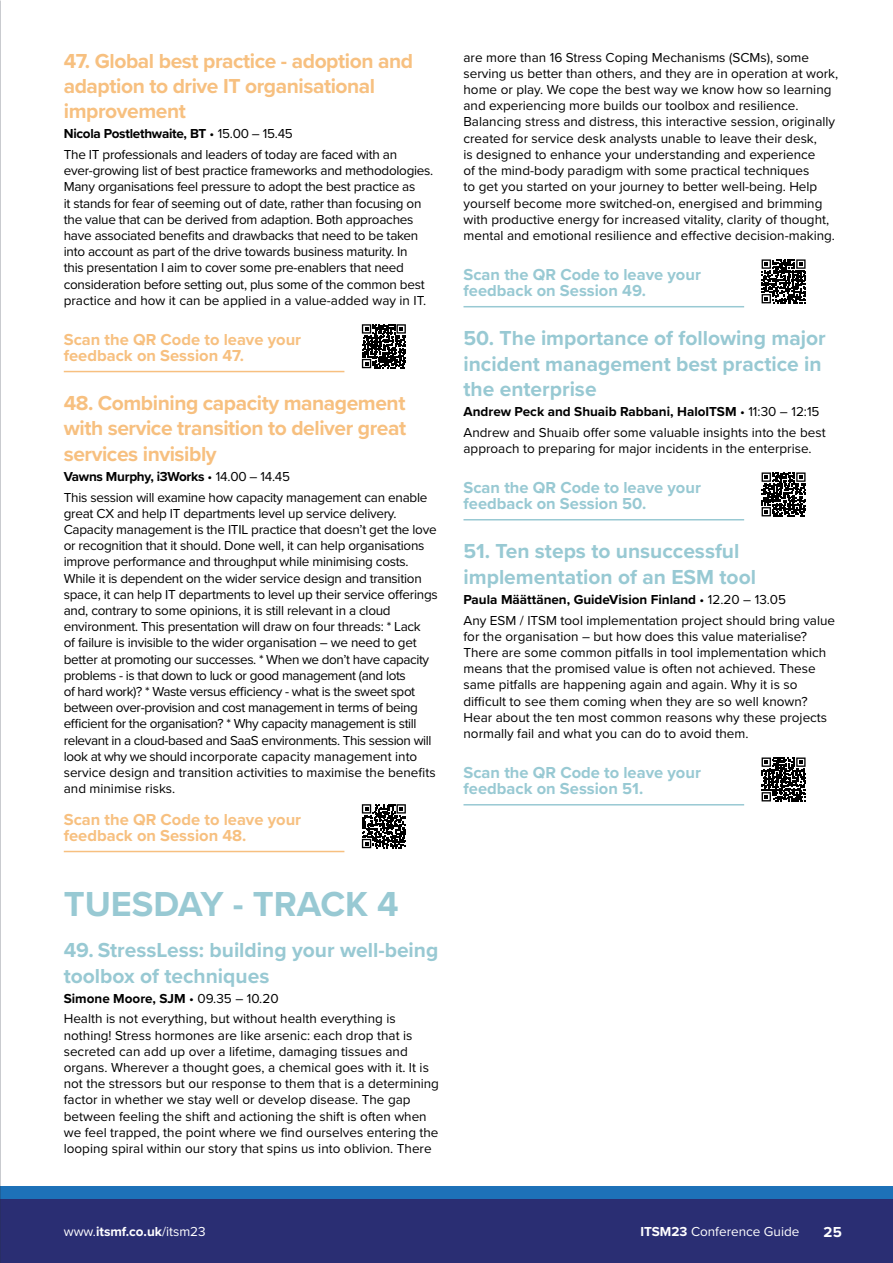
<style>
.page{position:relative;width:893px;height:1263px;background:#fff}
.page>*{position:absolute;margin:0;border:0;box-sizing:border-box;transform-origin:0 0}
.t1{font:700 36px "Proxima Nova";color:#98c9d3}
.t2{font:700 21px/25.2px "Proxima Nova";color:#98c9d3}
.t3{font:700 21px/25.2px "Proxima Nova";letter-spacing:-.02em;color:#f7c080}
.t4{font:700 16.5px/16.2px "Proxima Nova";color:#98c9d3}
.t5{font:700 16.5px/16.2px "Proxima Nova";color:#f7c080}
.t6{font:700 15px "Proxima Nova";color:#fff}
.t7{font:13.5px/16.2px "Proxima Nova";color:#000}
.t8{font:13.5px/16.2px "Proxima Nova";letter-spacing:-.02em;color:#000}
.t9{font:13.5px "Proxima Nova";color:#fff}
.s1{font-weight:700}
</style>
<div class="page">
<div style="left:0;top:1197px;width:893px;height:66px;background:#2a2e73"></div>
<div style="left:0;top:1186px;width:893px;height:13px;background:#1d71b8"></div>
<svg style="left:362px;top:324px;width:44px;height:44px"></svg>
<hr style="left:64px;top:371px;width:280px;height:1px;background:#f7c080">
<svg style="left:362px;top:804px;width:44px;height:44px"></svg>
<hr style="left:64px;top:851px;width:280px;height:1px;background:#f7c080">
<svg style="left:761px;top:259px;width:45px;height:45px"></svg>
<svg style="left:762px;top:259px;width:43px;height:44px"></svg>
<hr style="left:463px;top:306px;width:281px;height:1px;background:#98c9d3">
<svg style="left:762px;top:472px;width:43px;height:44px"></svg>
<hr style="left:463px;top:519px;width:281px;height:1px;background:#98c9d3">
<svg style="left:762px;top:757px;width:43px;height:44px"></svg>
<hr style="left:463px;top:804px;width:281px;height:1px;background:#98c9d3">
<h2 class="t3" style="left:64px;top:48px;width:351px">47. Global best practice - adoption and adaption to drive IT organisational improvement</h2>
<p class="t8" style="left:64px;top:123px;width:335px;line-height:20.4px"><span class="s1">Nicola Postlethwaite, BT</span> • 15.00 – 15.45<br>The IT professionals and leaders of today are faced with an</p>
<p class="t8" style="left:64px;top:162px;width:371px">ever-growing list of best practice frameworks and methodologies.<br>Many organisations feel pressure to adopt the best practice as<br>it stands for fear of seeming out of date, rather than focusing on the value that can be derived from adaption. Both approaches have associated benefits and drawbacks that need to be taken into account as part of the drive towards business maturity. In<br>this presentation I aim to cover some pre-enablers that need consideration before setting out, plus some of the common best practice and how it can be applied in a value-added way in IT.</p>
<p class="t5" style="left:64px;top:331px;width:239px">Scan the QR Code to leave your feedback on Session 47.</p>
<h2 class="t3" style="left:64px;top:390px;width:344px;text-align:justify">48. Combining capacity management with service transition to deliver great services invisibly</h2>
<p class="t8" style="left:64px;top:466px;width:365px;line-height:20.4px"><span class="s1">Vawns Murphy, i3Works</span> • 14.00 – 14.45<br>This session will examine how capacity management can enable</p>
<p class="t8" style="left:64px;top:505px;width:375px">great CX and help IT departments level up service delivery.<br>Capacity management is the ITIL practice that doesn’t get the love or recognition that it should. Done well, it can help organisations improve performance and throughput while minimising costs.<br>While it is dependent on the wider service design and transition space, it can help IT departments to level up their service offerings and, contrary to some opinions, it is still relevant in a cloud environment. This presentation will draw on four threads: * Lack<br>of failure is invisible to the wider organisation – we need to get better at promoting our successes. * When we don’t have capacity problems - is that down to luck or good management (and lots<br>of hard work)? * Waste versus efficiency - what is the sweet spot between over-provision and cost management in terms of being efficient for the organisation? * Why capacity management is still relevant in a cloud-based and SaaS environments. This session will look at why we should incorporate capacity management into service design and transition activities to maximise the benefits and minimise risks.</p>
<p class="t5" style="left:64px;top:811px;width:239px">Scan the QR Code to leave your feedback on Session 48.</p>
<h1 class="t1" style="left:64px;top:877px;width:336px">TUESDAY - TRACK 4</h1>
<h2 class="t2" style="left:64px;top:937px;width:376px">49. StressLess: building your well-being toolbox of techniques</h2>
<p class="t7" style="left:64px;top:988px;width:333px;line-height:20.4px"><span class="s1">Simone Moore, SJM</span> • 09.35 – 10.20<br>Health is not everything, but without health everything is</p>
<p class="t7" style="left:64px;top:1026px;width:377px">nothing! Stress hormones are like arsenic: each drop that is secreted can add up over a lifetime, damaging tissues and organs. Wherever a thought goes, a chemical goes with it. It is not the stressors but our response to them that is a determining factor in whether we stay well or develop disease. The gap between feeling the shift and actioning the shift is often when we feel trapped, the point where we find ourselves entering the looping spiral within our story that spins us into oblivion. There</p>
<p class="t7" style="left:463px;top:48px;width:376px">are more than 16 Stress Coping Mechanisms (SCMs), some serving us better than others, and they are in operation at work, home or play. We cope the best way we know how so learning and experiencing more builds our toolbox and resilience.<br>Balancing stress and distress, this interactive session, originally created for service desk analysts unable to leave their desk,<br>is designed to enhance your understanding and experience<br>of the mind-body paradigm with some practical techniques<br>to get you started on your journey to better well-being. Help yourself become more switched-on, energised and brimming with productive energy for increased vitality, clarity of thought, mental and emotional resilience and effective decision-making.</p>
<p class="t4" style="left:463px;top:266px;width:239px">Scan the QR Code to leave your feedback on Session 49.</p>
<h2 class="t2" style="left:463px;top:325px;width:364px">50. The importance of following major incident management best practice in the enterprise</h2>
<p class="t7" style="left:463px;top:401px;width:364px;line-height:20.4px"><span class="s1">Andrew Peck and Shuaib Rabbani, HaloITSM</span> • 11:30 – 12:15<br>Andrew and Shuaib offer some valuable insights into the best</p>
<p class="t7" style="left:463px;top:440px;width:350px">approach to preparing for major incidents in the enterprise.</p>
<p class="t4" style="left:463px;top:479px;width:239px">Scan the QR Code to leave your feedback on Session 50.</p>
<h2 class="t2" style="left:463px;top:538px;width:294px">51. Ten steps to unsuccessful implementation of an ESM tool</h2>
<p class="t7" style="left:463px;top:589px;width:373px;line-height:20.4px"><span class="s1">Paula Määttänen, GuideVision Finland</span> • 12.20 – 13.05<br>Any ESM / ITSM tool implementation project should bring value</p>
<p class="t7" style="left:463px;top:628px;width:365px">for the organisation – but how does this value materialise?<br>There are some common pitfalls in tool implementation which means that the promised value is often not achieved. These same pitfalls are happening again and again. Why it is so difficult to see them coming when they are so well known?<br>Hear about the ten most common reasons why these projects normally fail and what you can do to avoid them.</p>
<p class="t4" style="left:463px;top:764px;width:239px">Scan the QR Code to leave your feedback on Session 51.</p>
<p class="t9" style="left:64px;top:1221px;width:143px">www.<span class="s1">itsmf.co.uk</span>/itsm23</p>
<p class="t9" style="left:640px;top:1221px;width:161px"><span class="s1">ITSM23</span> Conference Guide</p>
<p class="t6" style="left:823px;top:1220px;width:20px">25</p>
</div>
